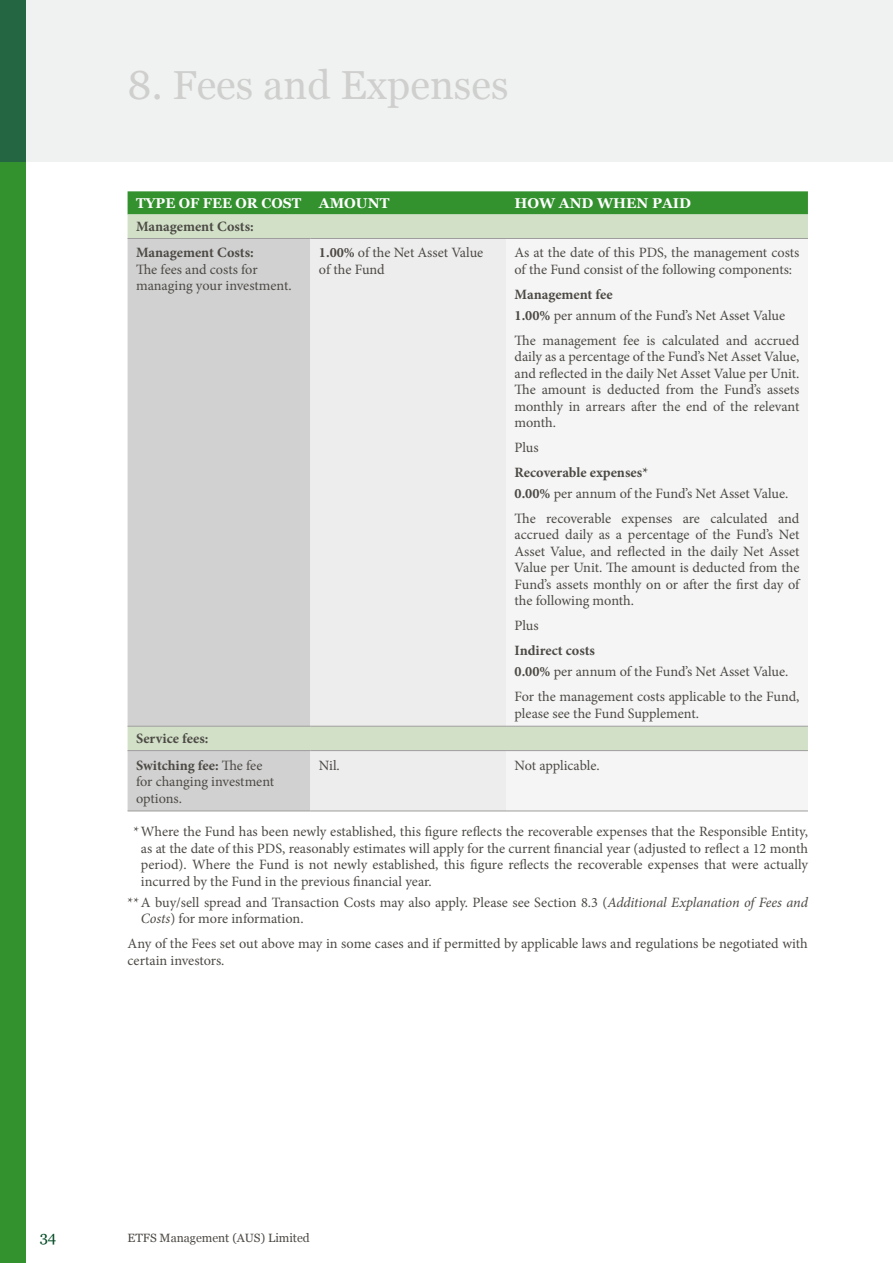
<style>
.page{position:relative;width:893px;height:1263px;background:#fff}
.page>*{position:absolute;margin:0;border:0;box-sizing:border-box;transform-origin:0 0}
.t1{font:40.5px "Georgia";color:#cfcfcd}
.t2{font:15px "Georgia";color:#004a24}
.t3{font:14.25px/16.5px "Minion Pro";letter-spacing:-.005em;color:#4d4a45}
.t4{font:700 14.25px/26.5px "Minion Pro";color:#4d4a45}
.t5{font:700 14.25px "Georgia";color:#fff}
.t6{font:12px "Georgia";color:#4d4a45}
.s1{font-weight:700}
.s2{font-weight:400}
.s3{font-style:italic}
</style>
<div class="page">
<div style="left:0;top:0;width:26px;height:1263px;background:#33912e"></div>
<div style="left:26px;top:0;width:867px;height:162px;background:#f0f2f2"></div>
<div style="left:0;top:0;width:26px;height:162px;background:#246642"></div>
<div style="left:128px;top:191px;width:680px;height:23px;background:#33912e"></div>
<div style="left:128px;top:214px;width:680px;height:24px;background:#d1e0c7"></div>
<div style="left:128px;top:239px;width:182px;height:572px;background:#d1d1d1"></div>
<div style="left:310px;top:239px;width:196px;height:572px;background:#ededed"></div>
<svg style="left:506px;top:725px;width:302px;height:86px;fill:#f5f5f5"></svg>
<hr style="left:128px;top:811px;width:182px;height:1px;background:#9e9e9c">
<hr style="left:310px;top:811px;width:196px;height:1px;background:#9e9e9c">
<hr style="left:506px;top:811px;width:302px;height:1px;background:#9e9e9c">
<hr style="left:128px;top:238px;width:182px;height:1px;background:#9e9e9c">
<hr style="left:310px;top:238px;width:196px;height:1px;background:#9e9e9c">
<hr style="left:506px;top:238px;width:302px;height:1px;background:#9e9e9c">
<hr style="left:128px;top:726px;width:182px;height:1px;background:#9e9e9c">
<hr style="left:310px;top:726px;width:196px;height:1px;background:#9e9e9c">
<hr style="left:506px;top:726px;width:302px;height:1px;background:#9e9e9c">
<hr style="left:128px;top:750px;width:182px;height:1px;background:#9e9e9c">
<hr style="left:310px;top:750px;width:196px;height:1px;background:#9e9e9c">
<hr style="left:506px;top:750px;width:302px;height:1px;background:#9e9e9c">
<h1 class="t1" style="left:128px;top:55px;width:382px">8. Fees and Expenses</h1>
<p class="t5" style="left:136px;top:192px;width:255px">TYPE OF FEE OR COST AMOUNT</p>
<p class="t5" style="left:514px;top:192px;width:178px">HOW AND WHEN PAID</p>
<p class="t4" style="left:136px;top:213px;width:119px">Management Costs:<br>Management Costs:</p>
<p class="t3" style="left:136px;top:261px;width:157px">The fees and costs for managing your investment.</p>
<p class="t3" style="left:319px;top:245px;width:166px"><span class="s1">1.00%</span> of the Net Asset Value of the Fund</p>
<p class="t3" style="left:515px;top:245px;width:286px">As at the date of this PDS, the management costs of the Fund consist of the following components:</p>
<p class="t3" style="left:515px;top:284px;width:272px;line-height:20.7px"><span class="s1">Management fee<br>1.00%</span> per annum of the Fund’s Net Asset Value</p>
<p class="t3" style="left:515px;top:332px;width:286px;text-align:justify">The management fee is calculated and accrued daily as a percentage of the Fund’s Net Asset Value, and reflected in the daily Net Asset Value per Unit.<br>The amount is deducted from the Fund’s assets monthly in arrears after the end of the relevant month.</p>
<p class="t3" style="left:515px;top:439px;width:26px">Plus</p>
<p class="t3" style="left:515px;top:462px;width:275px;line-height:20.7px"><span class="s1">Recoverable expenses*<br>0.00%</span> per annum of the Fund’s Net Asset Value.</p>
<p class="t3" style="left:515px;top:510px;width:286px;text-align:justify">The recoverable expenses are calculated and accrued daily as a percentage of the Fund’s Net Asset Value, and reflected in the daily Net Asset Value per Unit. The amount is deducted from the Fund’s assets monthly on or after the first day of the following month.</p>
<p class="t3" style="left:515px;top:618px;width:26px">Plus</p>
<p class="t3" style="left:515px;top:641px;width:275px;line-height:20.7px"><span class="s1">Indirect costs<br>0.00%</span> per annum of the Fund’s Net Asset Value.</p>
<p class="t3" style="left:515px;top:688px;width:286px">For the management costs applicable to the Fund, please see the Fund Supplement.</p>
<p class="t4" style="left:136px;top:725px;width:128px">Service fees:<br>Switching fee: <span class="s2">The fee</span></p>
<p class="t3" style="left:136px;top:773px;width:140px">for changing investment options.</p>
<p class="t3" style="left:319px;top:757px;width:22px">Nil.</p>
<p class="t3" style="left:515px;top:757px;width:87px">Not applicable.</p>
<p class="t3" style="left:141px;top:824px;width:669px;text-align:justify;text-indent:-8px">* Where the Fund has been newly established, this figure reflects the recoverable expenses that the Responsible Entity, as at the date of this PDS, reasonably estimates will apply for the current financial year (adjusted to reflect a 12 month period). Where the Fund is not newly established, this figure reflects the recoverable expenses that were actually incurred by the Fund in the previous financial year.</p>
<p class="t3" style="left:141px;top:894px;width:668px;text-indent:-13px">** A buy/sell spread and Transaction Costs may also apply. Please see Section 8.3 (<span class="s3">Additional Explanation of Fees and<br>Costs</span>) for more information.</p>
<p class="t3" style="left:128px;top:935px;width:682px">Any of the Fees set out above may in some cases and if permitted by applicable laws and regulations be negotiated with certain investors.</p>
<p class="t2" style="left:40px;top:1225px;width:18px">34</p>
<p class="t6" style="left:128px;top:1229px;width:184px">ETFS Management (AUS) Limited</p>
</div>
